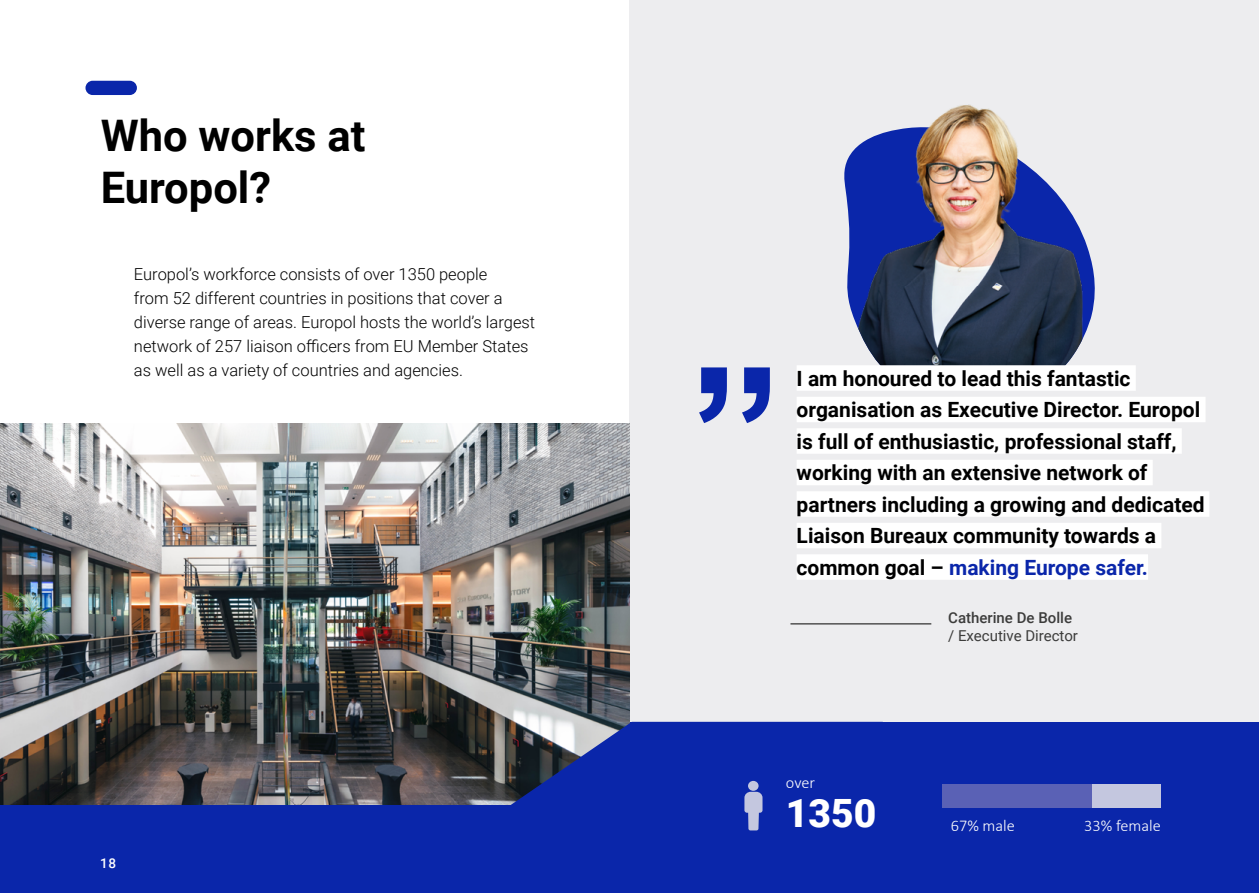
<style>
.page{position:relative;width:1259px;height:893px;background:#fff}
.page>*{position:absolute;margin:0;border:0;box-sizing:border-box;transform-origin:0 0}
.t1{font:700 43.5px/52.5px "Roboto";color:#000}
.t2{font:900 39px "Roboto";color:#fff}
.t3{font:700 21px/31.5px "Roboto";color:#000}
.t4{font:300 16.5px/24px "Roboto";color:#000}
.t5{font:300 16.35px "Calibri";color:#fff}
.t6{font:15px "Roboto";color:#3c3c3b}
.t7{font:500 15px "Roboto";color:#3c3c3b}
.t8{font:500 13.5px "Roboto";color:#fff}
.s1{color:#0a26aa}
</style>
<div class="page">
<div style="left:0;top:721px;width:1259px;height:172px;background:#0a26aa"></div>
<div style="left:629px;top:0;width:630px;height:722px;background:#ededef"></div>
<div style="left:85px;top:81px;width:52px;height:14px;background:#0a26aa;border-radius:7px"></div>
<hr style="left:790px;top:623px;width:141px;height:1px;background:#3c3c3b">
<svg style="left:1085px;top:240px;width:10px;height:94px"></svg>
<img style="left:847px;top:286px;width:238px;height:79px">
<div style="left:796px;top:365px;width:339px;height:26px;background:#fff"></div>
<div style="left:796px;top:397px;width:409px;height:25px;background:#fff"></div>
<div style="left:796px;top:428px;width:385px;height:26px;background:#fff"></div>
<div style="left:796px;top:460px;width:356px;height:25px;background:#fff"></div>
<div style="left:796px;top:491px;width:413px;height:26px;background:#fff"></div>
<div style="left:796px;top:523px;width:365px;height:25px;background:#fff"></div>
<div style="left:796px;top:554px;width:352px;height:26px;background:#fff"></div>
<svg style="left:699px;top:367px;width:71px;height:56px"></svg>
<img style="left:0;top:423px;width:629px;height:382px">
<svg style="left:506px;top:722px;width:257px;height:109px"></svg>
<svg style="left:744px;top:792px;width:18px;height:38px"></svg>
<div style="left:748px;top:781px;width:10px;height:10px;background:#c4c7df;border-radius:50%"></div>
<img style="left:844px;top:104px;width:241px;height:182px">
<div style="left:942px;top:784px;width:150px;height:24px;background:#5a61b5"></div>
<div style="left:1092px;top:784px;width:68px;height:24px;background:#c4c7df"></div>
<h1 class="t1" style="left:101px;top:108px;width:266px">Who works at<br>Europol?</h1>
<p class="t4" style="left:134px;top:261px;width:403px">Europol’s workforce consists of over 1350 people<br>from 52 different countries in positions that cover a diverse range of areas. Europol hosts the world’s largest network of 257 liaison officers from EU Member States as well as a variety of countries and agencies.</p>
<p class="t8" style="left:100px;top:854px;width:17px">18</p>
<p class="t3" style="left:796px;top:361px;width:409px">I am honoured to lead this fantastic organisation as Executive Director. Europol is full of enthusiastic, professional staff, working with an extensive network of partners including a growing and dedicated Liaison Bureaux community towards a common goal – <span class="s1">making Europe safer.</span></p>
<p class="t5" style="left:786px;top:773px;width:31px">over</p>
<h2 class="t2" style="left:786px;top:786px;width:92px">1350</h2>
<p class="t7" style="left:948px;top:607px;width:125px">Catherine De Bolle</p>
<p class="t6" style="left:948px;top:625px;width:131px">/ Executive Director</p>
<p class="t5" style="left:951px;top:815px;width:66px">67% male</p>
<p class="t5" style="left:1084px;top:815px;width:78px">33% female</p>
</div>
